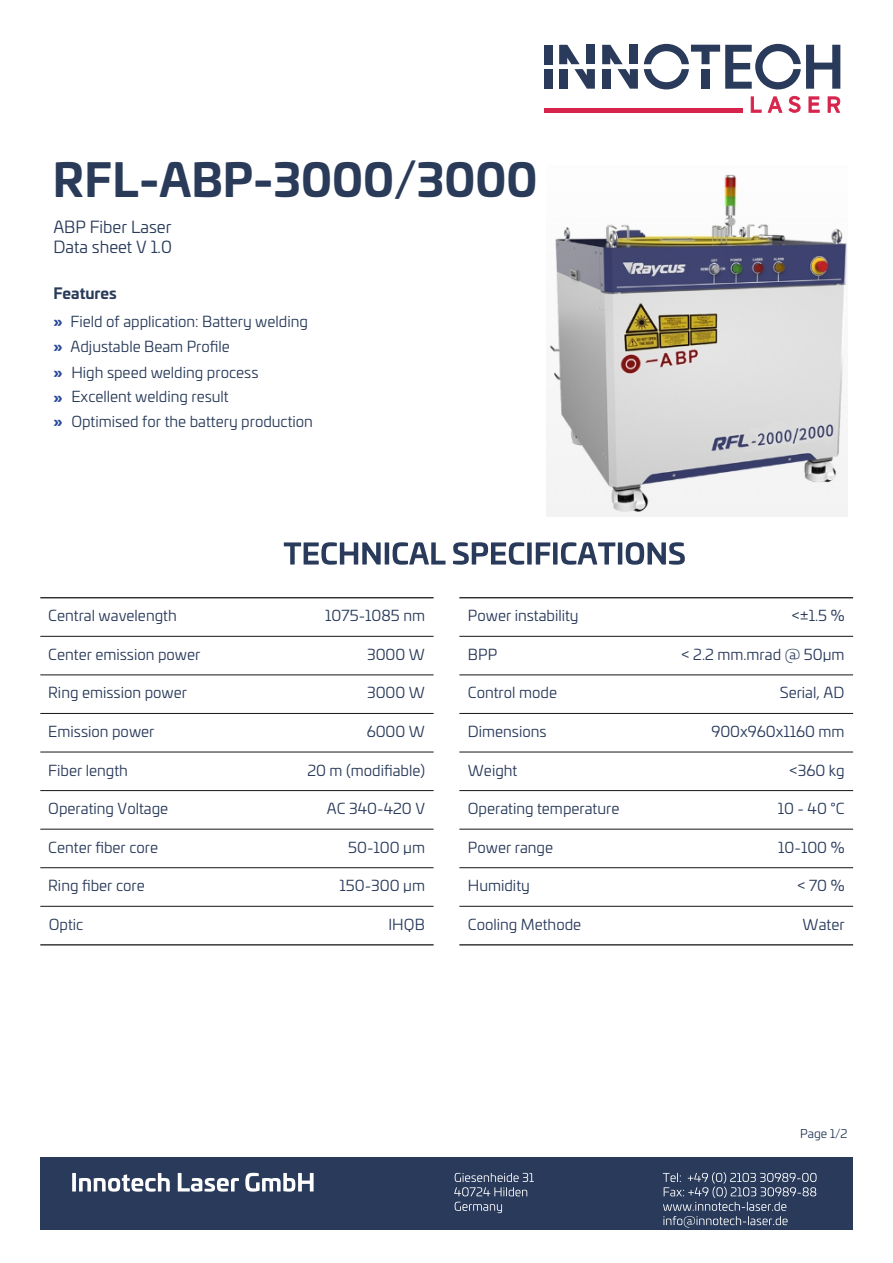
<style>
.page{position:relative;width:893px;height:1263px;background:#fff}
.page>*{position:absolute;margin:0;border:0;box-sizing:border-box;transform-origin:0 0}
.t1{font:700 45px "Univia Pro";color:#293b59}
.t2{font:16.5px/19.8px "Univia Pro";color:#293b59}
.t3{font:15px "Univia Pro";color:#293a5a}
.t4{font:15px/25px "Univia Pro";color:#293b59}
.t5{font:12px "Univia Pro";color:#293a5a}
.s1{font-weight:700}
.s2{font-weight:700;color:#264796}
</style>
<div class="page">
<div style="left:40px;top:1157px;width:812px;height:73px;background:#293a5a"></div>
<svg style="left:72px;top:1173px;width:242px;height:18px"></svg>
<svg style="left:454px;top:1173px;width:80px;height:23px"></svg>
<svg style="left:455px;top:1202px;width:47px;height:11px"></svg>
<svg style="left:663px;top:1172px;width:154px;height:55px"></svg>
<div style="left:544px;top:45px;width:8px;height:19px;background:#293a5a"></div>
<div style="left:544px;top:69px;width:8px;height:20px;background:#293a5a"></div>
<svg style="left:559px;top:45px;width:36px;height:44px"></svg>
<svg style="left:602px;top:45px;width:36px;height:44px"></svg>
<div style="left:602px;top:69px;width:8px;height:20px;background:#293a5a"></div>
<svg style="left:644px;top:44px;width:196px;height:45px"></svg>
<hr style="left:544px;top:109px;width:199px;height:4px;background:#d7244c">
<svg style="left:751px;top:96px;width:11px;height:17px"></svg>
<svg style="left:768px;top:96px;width:14px;height:17px"></svg>
<svg style="left:788px;top:96px;width:13px;height:17px"></svg>
<svg style="left:808px;top:96px;width:12px;height:17px"></svg>
<svg style="left:828px;top:96px;width:12px;height:17px"></svg>
<svg style="left:284px;top:542px;width:401px;height:23px"></svg>
<hr style="left:40px;top:944px;width:394px;height:1px;background:#151616">
<hr style="left:40px;top:906px;width:394px;height:1px;background:#151616">
<hr style="left:40px;top:867px;width:394px;height:1px;background:#151616">
<hr style="left:40px;top:829px;width:394px;height:1px;background:#151616">
<hr style="left:40px;top:790px;width:394px;height:1px;background:#151616">
<hr style="left:40px;top:752px;width:394px;height:1px;background:#151616">
<hr style="left:40px;top:713px;width:394px;height:1px;background:#151616">
<hr style="left:40px;top:675px;width:394px;height:1px;background:#151616">
<hr style="left:40px;top:636px;width:394px;height:1px;background:#151616">
<hr style="left:40px;top:597px;width:394px;height:1px;background:#151616">
<hr style="left:459px;top:944px;width:394px;height:1px;background:#151616">
<hr style="left:459px;top:906px;width:394px;height:1px;background:#151616">
<hr style="left:459px;top:867px;width:394px;height:1px;background:#151616">
<hr style="left:459px;top:829px;width:394px;height:1px;background:#151616">
<hr style="left:459px;top:790px;width:394px;height:1px;background:#151616">
<hr style="left:459px;top:752px;width:394px;height:1px;background:#151616">
<hr style="left:459px;top:713px;width:394px;height:1px;background:#151616">
<hr style="left:459px;top:675px;width:394px;height:1px;background:#151616">
<hr style="left:459px;top:636px;width:394px;height:1px;background:#151616">
<hr style="left:459px;top:597px;width:394px;height:1px;background:#151616">
<img style="left:546px;top:174px;width:301px;height:342px">
<h1 class="t1" style="left:53px;top:161px;width:486px">RFL-ABP-3000/3000</h1>
<p class="t2" style="left:53px;top:218px;width:120px">ABP Fiber Laser<br>Data sheet V 1.0</p>
<p class="t4" style="left:54px;top:281px;width:256px;line-height:27.9px"><span class="s1">Features<br></span><span class="s2">»</span> Field of application: Battery welding</p>
<p class="t4" style="left:54px;top:335px;width:261px"><span class="s2">»</span> Adjustable Beam Profile<br><span class="s2">»</span> High speed welding process<br><span class="s2">»</span> Excellent welding result<br><span class="s2">»</span> Optimised for the battery production</p>
<p class="t3" style="left:48px;top:609px;width:130px">Central wavelength</p>
<p class="t3" style="left:325px;top:609px;width:101px">1075-1085 nm</p>
<p class="t3" style="left:48px;top:648px;width:154px">Center emission power</p>
<p class="t3" style="left:367px;top:648px;width:60px">3000 W</p>
<p class="t3" style="left:48px;top:686px;width:140px">Ring emission power</p>
<p class="t3" style="left:367px;top:686px;width:60px">3000 W</p>
<p class="t3" style="left:48px;top:725px;width:108px">Emission power</p>
<p class="t3" style="left:367px;top:725px;width:60px">6000 W</p>
<p class="t3" style="left:48px;top:763px;width:81px">Fiber length</p>
<p class="t3" style="left:307px;top:763px;width:119px">20 m (modifiable)</p>
<p class="t3" style="left:48px;top:802px;width:121px">Operating Voltage</p>
<p class="t3" style="left:327px;top:802px;width:100px">AC 340-420 V</p>
<p class="t3" style="left:48px;top:841px;width:111px">Center fiber core</p>
<p class="t3" style="left:348px;top:841px;width:78px">50-100 µm</p>
<p class="t3" style="left:48px;top:879px;width:98px">Ring fiber core</p>
<p class="t3" style="left:340px;top:879px;width:87px">150-300 µm</p>
<p class="t3" style="left:49px;top:918px;width:36px">Optic</p>
<p class="t3" style="left:388px;top:918px;width:38px">IHQB</p>
<p class="t3" style="left:468px;top:609px;width:112px">Power instability</p>
<p class="t3" style="left:792px;top:609px;width:54px">&lt;±1.5 %</p>
<p class="t3" style="left:468px;top:648px;width:31px">BPP</p>
<p class="t3" style="left:682px;top:648px;width:164px">&lt; 2.2 mm.mrad @ 50µm</p>
<p class="t3" style="left:468px;top:686px;width:91px">Control mode</p>
<p class="t3" style="left:780px;top:686px;width:66px">Serial, AD</p>
<p class="t3" style="left:468px;top:725px;width:80px">Dimensions</p>
<p class="t3" style="left:711px;top:725px;width:135px">900x960x1160 mm</p>
<p class="t3" style="left:468px;top:763px;width:51px">Weight</p>
<p class="t3" style="left:790px;top:763px;width:57px">&lt;360 kg</p>
<p class="t3" style="left:468px;top:802px;width:153px">Operating temperature</p>
<p class="t3" style="left:778px;top:802px;width:68px">10 - 40 °C</p>
<p class="t3" style="left:468px;top:841px;width:87px">Power range</p>
<p class="t3" style="left:778px;top:841px;width:68px">10-100 %</p>
<p class="t3" style="left:468px;top:879px;width:63px">Humidity</p>
<p class="t3" style="left:797px;top:879px;width:49px">&lt; 70 %</p>
<p class="t3" style="left:468px;top:918px;width:115px">Cooling Methode</p>
<p class="t3" style="left:803px;top:918px;width:44px">Water</p>
<p class="t5" style="left:800px;top:1128px;width:49px">Page 1/2</p>
</div>
